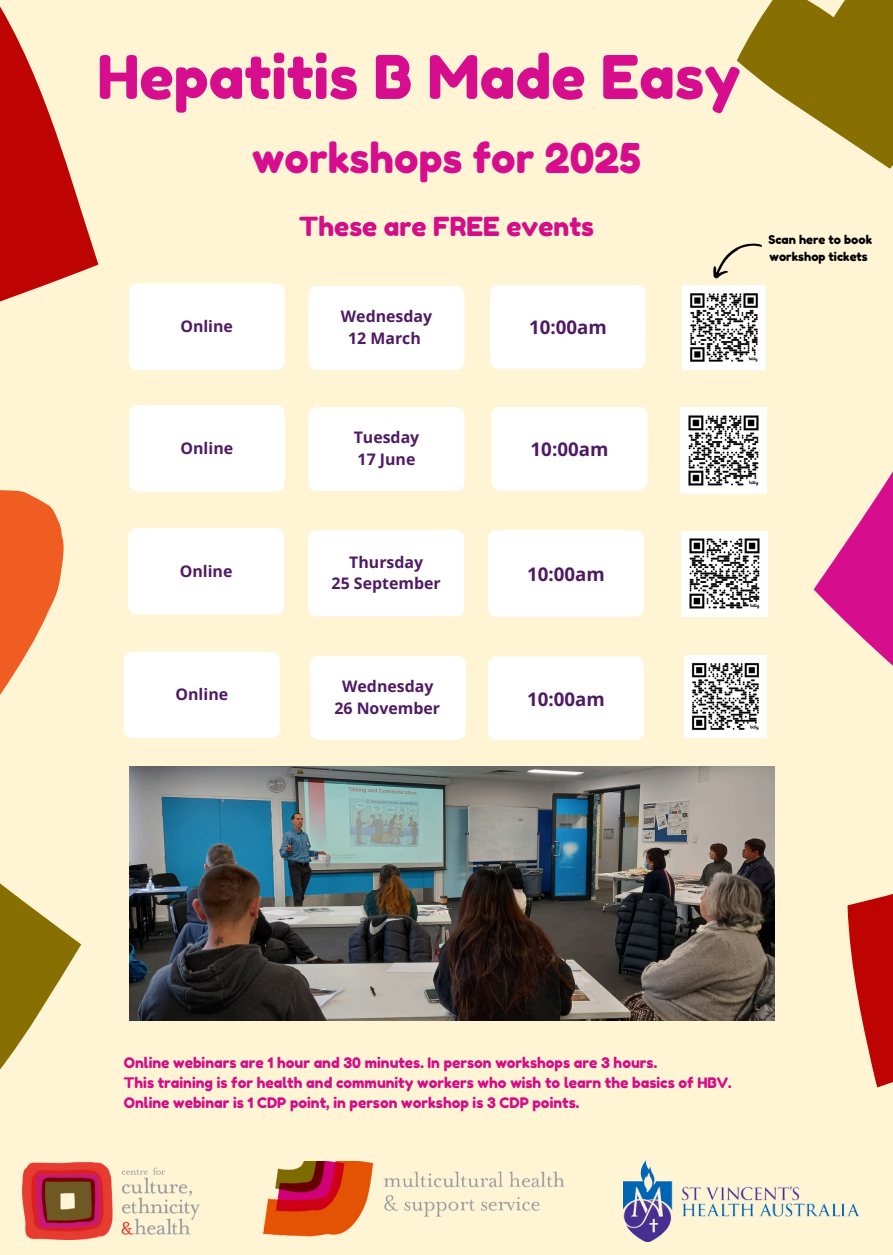
<style>
.page{position:relative;width:893px;height:1255px;background:#fff}
.page>*{position:absolute;margin:0;border:0;box-sizing:border-box;transform-origin:0 0}
.t1{font:60px "Fredoka One";color:#d60d8d}
.t2{font:40.88px "Fredoka One";color:#d60d8d}
.t3{font:26.25px "Fredoka One";color:#d40d88}
.t4{font:700 18.67px "Open Sans";color:#4f1964}
.t5{font:700 15.9px/21.9px "Open Sans";color:#4f1964;text-align:center}
.t6{font:14.55px/19.9px "Fredoka One";color:#d40d88}
.t7{font:12px "Fredoka One";color:#000}
</style>
<div class="page">
<div style="left:0;top:0;width:893px;height:1254px;background:#fff5d5"></div>
<img style="left:263px;top:1161px;width:301px;height:76px">
<img style="left:22px;top:1162px;width:177px;height:77px">
<svg style="left:0;top:6px;width:99px;height:296px"></svg>
<svg style="left:736px;top:0;width:157px;height:169px"></svg>
<img style="left:623px;top:1159px;width:236px;height:82px">
<svg style="left:774px;top:471px;width:119px;height:415px"></svg>
<svg style="left:0;top:485px;width:130px;height:298px"></svg>
<svg style="left:0;top:778px;width:90px;height:292px"></svg>
<svg style="left:817px;top:864px;width:76px;height:224px"></svg>
<svg style="left:713px;top:243px;width:49px;height:36px"></svg>
<img style="left:682px;top:286px;width:84px;height:84px">
<div style="left:129px;top:283px;width:156px;height:87px;background:#fff;border-radius:9px"></div>
<div style="left:308px;top:286px;width:156px;height:84px;background:#fff;border-radius:9px"></div>
<div style="left:490px;top:285px;width:156px;height:84px;background:#fff;border-radius:9px"></div>
<img style="left:680px;top:407px;width:87px;height:86px">
<div style="left:129px;top:405px;width:156px;height:86px;background:#fff;border-radius:9px"></div>
<div style="left:308px;top:407px;width:156px;height:84px;background:#fff;border-radius:9px"></div>
<div style="left:491px;top:406px;width:156px;height:84px;background:#fff;border-radius:9px"></div>
<img style="left:681px;top:532px;width:86px;height:84px">
<div style="left:128px;top:528px;width:156px;height:86px;background:#fff;border-radius:9px"></div>
<div style="left:308px;top:530px;width:156px;height:86px;background:#fff;border-radius:9px"></div>
<div style="left:488px;top:530px;width:156px;height:86px;background:#fff;border-radius:9px"></div>
<img style="left:684px;top:655px;width:82px;height:82px">
<div style="left:124px;top:651px;width:156px;height:87px;background:#fff;border-radius:9px"></div>
<div style="left:310px;top:655px;width:156px;height:84px;background:#fff;border-radius:9px"></div>
<div style="left:488px;top:656px;width:156px;height:84px;background:#fff;border-radius:9px"></div>
<img style="left:130px;top:766px;width:644px;height:254px">
<h4 class="t1" style="left:97px;top:41px;width:644px">Hepatitis B Made Easy</h4>
<p class="t2" style="left:252px;top:133px;width:390px">workshops for 2025</p>
<h5 class="t3" style="left:299px;top:210px;width:296px">These are FREE events</h5>
<h1 class="t5" style="left:180px;top:315px;width:54px">Online</h1>
<h2 class="t5" style="left:341px;top:305px;width:93px">Wednesday<br>12 March</h2>
<p class="t4" style="left:529px;top:314px;width:79px">10:00am</p>
<p class="t7" style="left:768px;top:233px;width:105px">Scan here to book</p>
<p class="t7" style="left:769px;top:249px;width:100px">workshop tickets</p>
<p class="t5" style="left:180px;top:436px;width:54px">Online</p>
<p class="t5" style="left:354px;top:426px;width:67px;text-align:left">Tuesday<br>17 June</p>
<p class="t4" style="left:530px;top:436px;width:79px">10:00am</p>
<h5 class="t5" style="left:180px;top:559px;width:54px">Online</h5>
<h5 class="t5" style="left:332px;top:550px;width:111px">Thursday<br>25 September</h5>
<h4 class="t4" style="left:527px;top:560px;width:79px">10:00am</h4>
<p class="t5" style="left:175px;top:683px;width:54px">Online</p>
<h5 class="t5" style="left:334px;top:675px;width:107px">Wednesday<br>26 November</h5>
<h5 class="t4" style="left:527px;top:685px;width:79px">10:00am</h5>
<h5 class="t6" style="left:124px;top:1052px;width:609px">Online webinars are 1 hour and 30 minutes. In person workshops are 3 hours.<br>This training is for health and community workers who wish to learn the basics of HBV.</h5>
<h4 class="t6" style="left:124px;top:1092px;width:457px">Online webinar is 1 CDP point, in person workshop is 3 CDP points.</h4>
</div>
